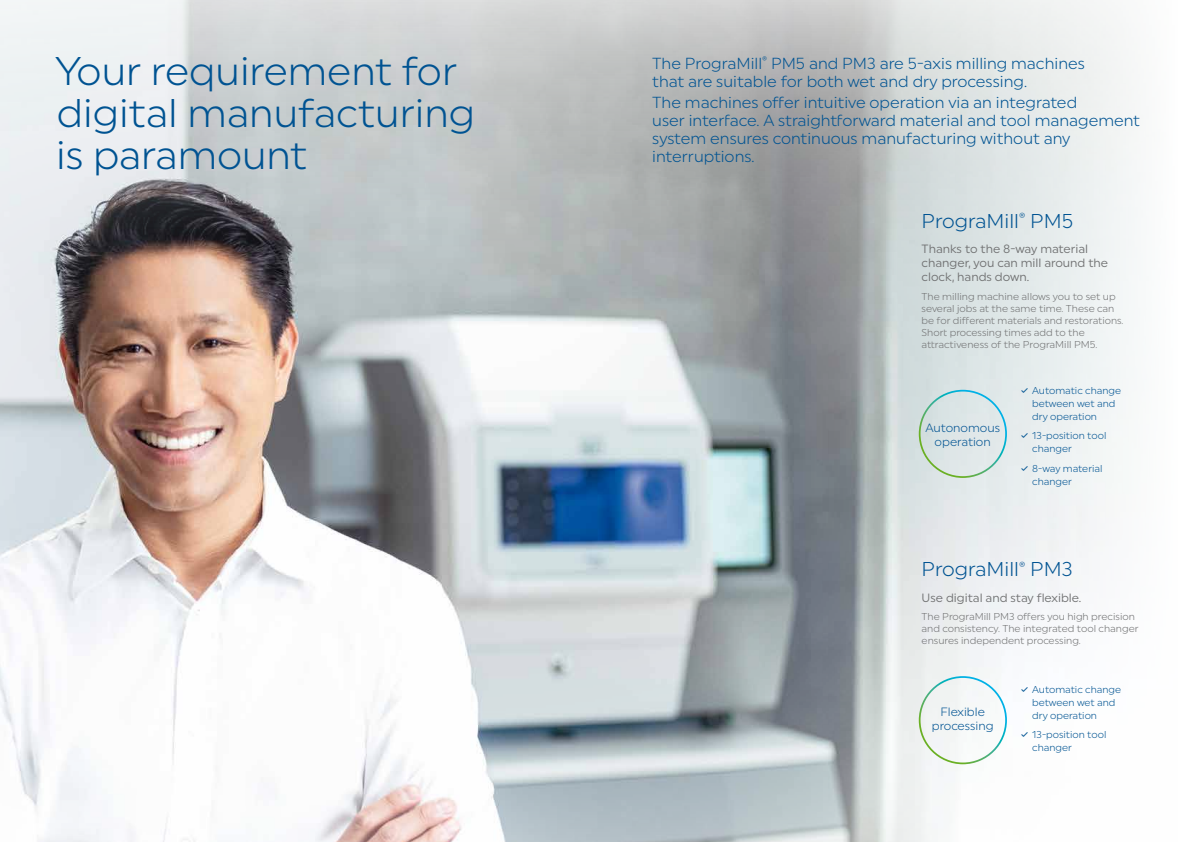
<style>
.page{position:relative;width:1191px;height:842px;background:#fff}
.page>*{position:absolute;margin:0;border:0;box-sizing:border-box;transform-origin:0 0}
.t1{font:40px/42px "Uniform Pro Lgt";color:#005392}
.t2{font:20px "Uniform Pro Lgt";color:#005392}
.t3{font:16px/18px "Uniform Pro Lgt";color:#005392}
.t4{font:12px/14px "Uniform Pro";color:#707172}
.t5{font:12px/14px "Uniform Pro Lgt";color:#005392;text-align:center}
.t6{font:10px/12px "Uniform Pro Lgt";color:#707172}
.t7{font:10px/13px "Uniform Pro Lgt";color:#005392}
.s1{font-family:"Uniform Pro";font-weight:500}
</style>
<div class="page">
<img style="left:0;top:0;width:1134px;height:842px">
<div style="left:918px;top:676px;width:89px;height:88px;border:2px solid #fff;border-radius:50%"></div>
<div style="left:918px;top:390px;width:89px;height:88px;border:2px solid #fff;border-radius:50%"></div>
<h1 class="t1" style="left:55px;top:49px;width:421px">Your requirement for digital manufacturing is paramount</h1>
<h3 class="t3" style="left:652px;top:54px;width:434px">The PrograMill<sup>®</sup> PM5 and PM3 are 5-axis milling machines that are suitable for both wet and dry processing.</h3>
<h3 class="t3" style="left:652px;top:93px;width:489px">The machines offer intuitive operation via an integrated<br>user interface. A straightforward material and tool management system ensures continuous manufacturing without any interruptions.</h3>
<h2 class="t2" style="left:921px;top:209px;width:153px">PrograMill<sup>®</sup> PM5</h2>
<p class="t4" style="left:921px;top:242px;width:188px">Thanks to the 8-way material changer, you can mill around the clock, hands down.</p>
<p class="t6" style="left:921px;top:290px;width:203px">The milling machine allows you to set up several jobs at the same time. These can be for different materials and restorations.<br>Short processing times add to the attractiveness of the PrograMill PM5.</p>
<p class="t5" style="left:925px;top:421px;width:76px">Autonomous operation</p>
<p class="t7" style="left:1032px;top:383px;width:90px;text-indent:-11px"><span class="s1">✓</span> Automatic change between wet and dry operation</p>
<p class="t7" style="left:1032px;top:429px;width:76px;text-indent:-11px"><span class="s1">✓</span> 13-position tool changer</p>
<p class="t7" style="left:1032px;top:461px;width:72px;text-indent:-11px"><span class="s1">✓</span> 8-way material changer</p>
<h2 class="t2" style="left:921px;top:558px;width:153px">PrograMill<sup>®</sup> PM3</h2>
<p class="t4" style="left:921px;top:590px;width:161px">Use digital and stay flexible.</p>
<p class="t6" style="left:921px;top:611px;width:219px">The PrograMill PM3 offers you high precision and consistency. The integrated tool changer ensures independent processing.</p>
<p class="t5" style="left:931px;top:704px;width:63px">Flexible processing</p>
<p class="t7" style="left:1032px;top:682px;width:90px;text-indent:-11px"><span class="s1">✓</span> Automatic change between wet and dry operation</p>
<p class="t7" style="left:1032px;top:728px;width:76px;text-indent:-11px"><span class="s1">✓</span> 13-position tool changer</p>
</div>
